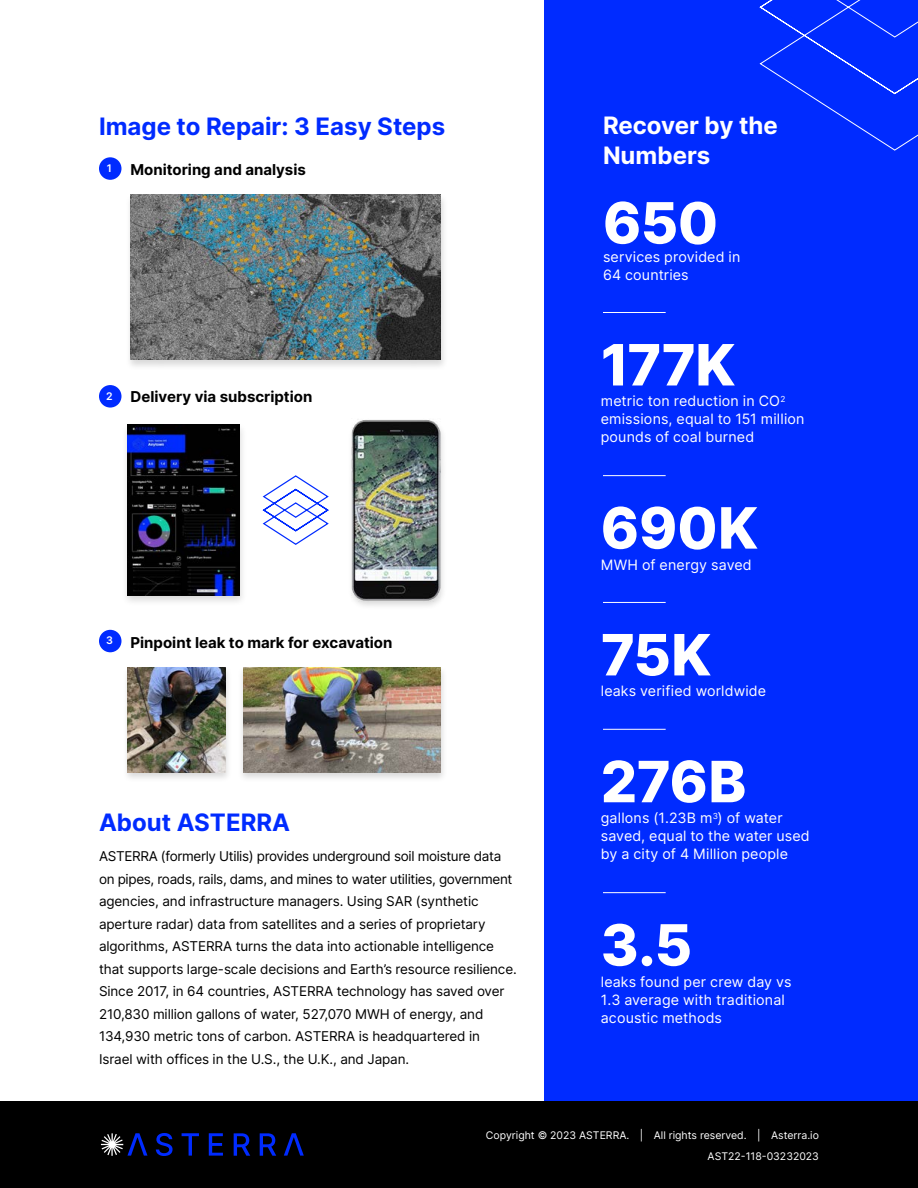
<style>
.page{position:relative;width:918px;height:1188px;background:#fff}
.page>*{position:absolute;margin:0;border:0;box-sizing:border-box;transform-origin:0 0}
.t1{font:800 57px "Inter";letter-spacing:-.01em;color:#fff}
.t2{font:700 24px "Inter";color:#002bff}
.t3{font:700 24px/30px "Inter";color:#fff}
.t4{font:700 15px "Inter";color:#000}
.t5{font:14.25px/18px "Inter";letter-spacing:.01em;color:#fff}
.t6{font:13.5px/22.5px "Inter";letter-spacing:-.01em;color:#000}
.t7{font:10.5px/21px "Inter";color:#fff;text-align:right}
.t8{font:600 10.5px "Inter";color:#fff}
</style>
<div class="page">
<div style="left:0;top:1101px;width:918px;height:87px;background:#000"></div>
<div style="left:544px;top:0;width:374px;height:1101px;background:#002bff"></div>
<div style="left:99px;top:157px;width:23px;height:23px;background:#002bff;border-radius:50%"></div>
<div style="left:99px;top:630px;width:23px;height:22px;background:#002bff;border-radius:50%"></div>
<div style="left:99px;top:385px;width:23px;height:23px;background:#002bff;border-radius:50%"></div>
<hr style="left:603px;top:312px;width:63px;height:1px;background:#fff">
<hr style="left:603px;top:475px;width:63px;height:1px;background:#fff">
<hr style="left:603px;top:602px;width:63px;height:1px;background:#fff">
<hr style="left:603px;top:729px;width:63px;height:1px;background:#fff">
<hr style="left:603px;top:892px;width:63px;height:1px;background:#fff">
<svg style="left:156px;top:1133px;width:17px;height:23px"></svg>
<svg style="left:182px;top:1133px;width:17px;height:23px"></svg>
<svg style="left:209px;top:1133px;width:14px;height:23px"></svg>
<svg style="left:234px;top:1133px;width:16px;height:23px"></svg>
<svg style="left:260px;top:1133px;width:16px;height:23px"></svg>
<svg style="left:284px;top:1133px;width:20px;height:23px"></svg>
<svg style="left:101px;top:1133px;width:46px;height:23px"></svg>
<div style="left:125px;top:193px;width:323px;height:178px;background:#000;opacity:.15"></div>
<img style="left:130px;top:195px;width:311px;height:165px">
<svg style="left:759px;top:0;width:159px;height:151px"></svg>
<div style="left:122px;top:666px;width:110px;height:117px;background:#000;opacity:.15"></div>
<img style="left:128px;top:667px;width:97px;height:105px">
<div style="left:238px;top:666px;width:210px;height:117px;background:#000;opacity:.15"></div>
<img style="left:243px;top:667px;width:198px;height:105px">
<div style="left:121px;top:422px;width:127px;height:185px;background:#000;opacity:.15"></div>
<img style="left:128px;top:425px;width:112px;height:170px">
<div style="left:347px;top:418px;width:100px;height:192px;background:#000;opacity:.15"></div>
<img style="left:351px;top:418px;width:90px;height:184px">
<svg style="left:262px;top:475px;width:67px;height:70px"></svg>
<h2 class="t2" style="left:99px;top:109px;width:348px">Image to Repair: 3 Easy Steps</h2>
<p class="t8" style="left:107px;top:161px;width:7px">1</p>
<p class="t4" style="left:130px;top:159px;width:177px">Monitoring and analysis</p>
<p class="t8" style="left:106px;top:388px;width:8px">2</p>
<p class="t4" style="left:130px;top:385px;width:183px">Delivery via subscription</p>
<p class="t8" style="left:106px;top:633px;width:8px">3</p>
<p class="t4" style="left:130px;top:631px;width:263px">Pinpoint leak to mark for excavation</p>
<h2 class="t2" style="left:99px;top:805px;width:193px">About ASTERRA</h2>
<p class="t6" style="left:99px;top:845px;width:419px">ASTERRA (formerly Utilis) provides underground soil moisture data on pipes, roads, rails, dams, and mines to water utilities, government agencies, and infrastructure managers. Using SAR (synthetic aperture radar) data from satellites and a series of proprietary algorithms, ASTERRA turns the data into actionable intelligence that supports large-scale decisions and Earth’s resource resilience.<br>Since 2017, in 64 countries, ASTERRA technology has saved over 210,830 million gallons of water, 527,070 MWH of energy, and 134,930 metric tons of carbon. ASTERRA is headquartered in Israel with offices in the U.S., the U.K., and Japan.</p>
<h2 class="t3" style="left:603px;top:110px;width:176px">Recover by the<br>Numbers</h2>
<h1 class="t1" style="left:603px;top:181px;width:117px">650</h1>
<p class="t5" style="left:603px;top:247px;width:139px">services provided in<br>64 countries</p>
<h1 class="t1" style="left:601px;top:323px;width:136px">177K</h1>
<p class="t5" style="left:601px;top:392px;width:205px">metric ton reduction in CO<sup>2 </sup>emissions, equal to 151 million pounds of coal burned</p>
<h1 class="t1" style="left:601px;top:486px;width:159px">690K</h1>
<p class="t5" style="left:601px;top:555px;width:152px">MWH of energy saved</p>
<h1 class="t1" style="left:601px;top:613px;width:112px">75K</h1>
<p class="t5" style="left:601px;top:682px;width:167px">leaks verified worldwide</p>
<h1 class="t1" style="left:601px;top:740px;width:147px">276B</h1>
<p class="t5" style="left:601px;top:809px;width:211px">gallons (1.23B m<sup>3</sup>) of water saved, equal to the water used by a city of 4 Million people</p>
<h1 class="t1" style="left:601px;top:903px;width:93px">3.5</h1>
<p class="t5" style="left:601px;top:972px;width:192px">leaks found per crew day vs<br>1.3 average with traditional acoustic methods</p>
<p class="t7" style="left:486px;top:1125px;width:335px">Copyright © 2023 ASTERRA. | All rights reserved. | Asterra.io<br>AST22-118-03232023</p>
</div>
